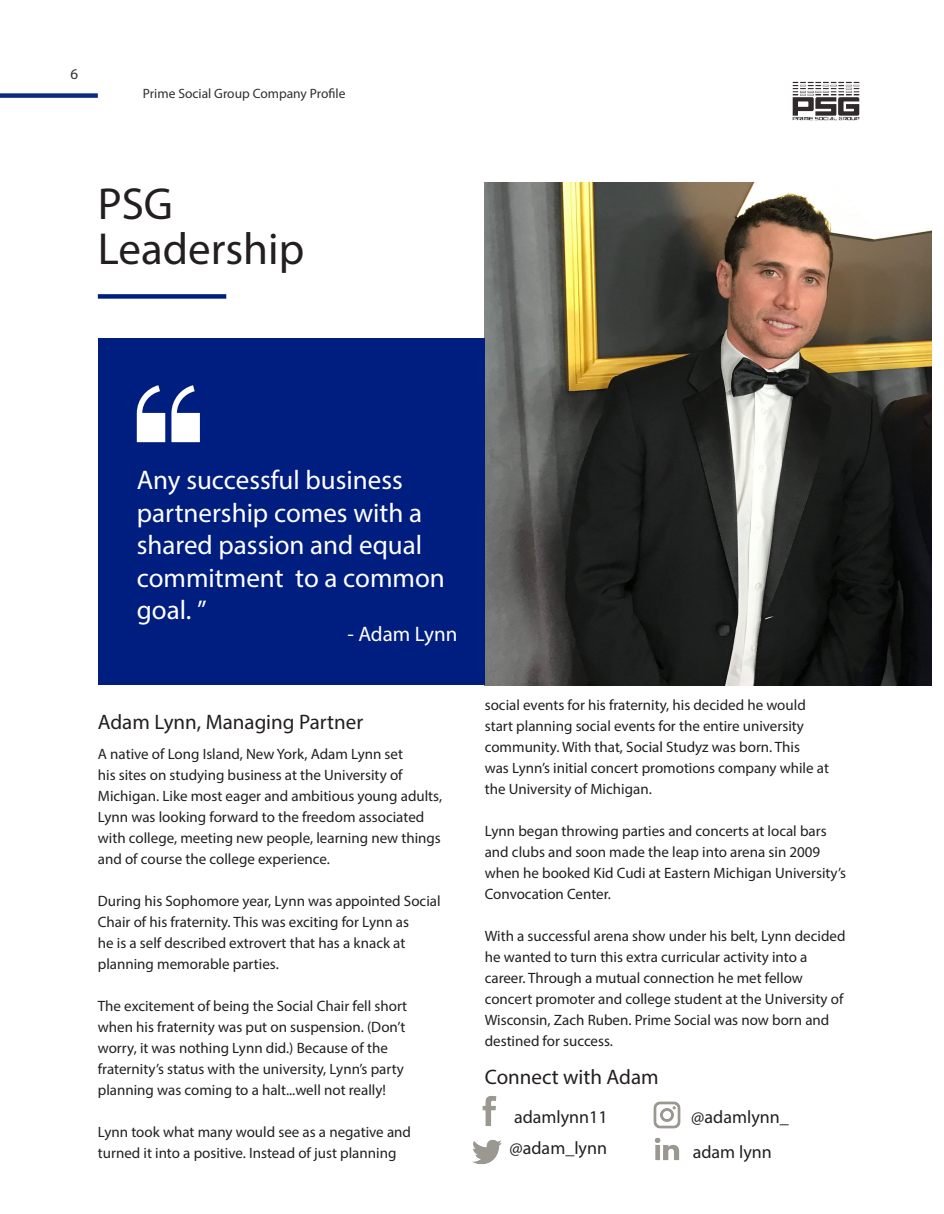
<style>
.page{position:relative;width:944px;height:1214px;background:#fff}
.page>*{position:absolute;margin:0;border:0;box-sizing:border-box;transform-origin:0 0}
.Heading_1{font:45px "Myriad Pro";color:#231f20}
.Quotes{font:27px/32.4px "Myriad Pro";color:#fff}
.Subtitle{font:21px "Myriad Pro";color:#231f20}
.Body_Text{font:21px "Myriad Pro";color:#231f20}
.Subtitle-2{font:21px "Myriad Pro";color:#fff}
.t1{font:18px "Myriad Pro";color:#231f20}
.Body_Text-2{font:15px/21px "Myriad Pro";color:#231f20}
.t2{font:15px "Myriad Pro";color:#312f30}
.t3{font:13.5px "Myriad Pro";color:#312f30}
</style>
<div class="page">
<img style="left:792px;top:81px;width:68px;height:40px">
<img style="left:485px;top:183px;width:446px;height:502px">
<div style="left:98px;top:338px;width:387px;height:347px;background:#001e80"></div>
<div style="left:98px;top:294px;width:128px;height:5px;background:#001e80"></div>
<svg style="left:137px;top:385px;width:63px;height:57px"></svg>
<img style="left:482px;top:1096px;width:15px;height:30px">
<img style="left:472px;top:1139px;width:30px;height:26px">
<img style="left:653px;top:1101px;width:28px;height:28px">
<img style="left:654px;top:1137px;width:25px;height:24px">
<div style="left:0;top:93px;width:98px;height:5px;background:#0d2986"></div>
<p class="t2" style="left:70px;top:65px;width:9px">6</p>
<p class="t3" style="left:143px;top:85px;width:204px">Prime Social Group Company Profile</p>
<p class="Heading_1" style="left:98px;top:176px;width:77px">PSG</p>
<p class="Heading_1" style="left:98px;top:221px;width:208px">Leadership</p>
<p class="Quotes" style="left:137px;top:464px;width:310px">Any successful business partnership comes with a shared passion and equal commitment to a common goal. ”</p>
<p class="Subtitle-2" style="left:347px;top:621px;width:111px">- Adam Lynn</p>
<p class="Subtitle" style="left:98px;top:709px;width:267px">Adam Lynn, Managing Partner</p>
<p class="Body_Text-2" style="left:98px;top:743px;width:346px">A native of Long Island, New York, Adam Lynn set<br>his sites on studying business at the University of Michigan. Like most eager and ambitious young adults, Lynn was looking forward to the freedom associated with college, meeting new people, learning new things and of course the college experience.</p>
<p class="Body_Text-2" style="left:98px;top:890px;width:344px">During his Sophomore year, Lynn was appointed Social Chair of his fraternity. This was exciting for Lynn as<br>he is a self described extrovert that has a knack at planning memorable parties.</p>
<p class="Body_Text-2" style="left:98px;top:995px;width:311px">The excitement of being the Social Chair fell short when his fraternity was put on suspension. (Don’t worry, it was nothing Lynn did.) Because of the fraternity’s status with the university, Lynn’s party planning was coming to a halt...well not really!</p>
<p class="Body_Text-2" style="left:98px;top:1121px;width:315px">Lynn took what many would see as a negative and turned it into a positive. Instead of just planning</p>
<p class="Body_Text-2" style="left:485px;top:694px;width:346px">social events for his fraternity, his decided he would start planning social events for the entire university community. With that, Social Studyz was born. This<br>was Lynn’s initial concert promotions company while at the University of Michigan.</p>
<p class="Body_Text-2" style="left:485px;top:820px;width:363px">Lynn began throwing parties and concerts at local bars and clubs and soon made the leap into arena sin 2009 when he booked Kid Cudi at Eastern Michigan University’s Convocation Center.</p>
<p class="Body_Text-2" style="left:485px;top:925px;width:362px">With a successful arena show under his belt, Lynn decided he wanted to turn this extra curricular activity into a career. Through a mutual connection he met fellow concert promoter and college student at the University of Wisconsin, Zach Ruben. Prime Social was now born and destined for success.</p>
<p class="Body_Text" style="left:485px;top:1064px;width:175px">Connect with Adam</p>
<p class="t1" style="left:514px;top:1106px;width:95px">adamlynn11</p>
<p class="t1" style="left:509px;top:1136px;width:99px">@adam_lynn</p>
<p class="t1" style="left:691px;top:1105px;width:99px">@adamlynn_</p>
<p class="t1" style="left:692px;top:1140px;width:81px">adam lynn</p>
</div>
